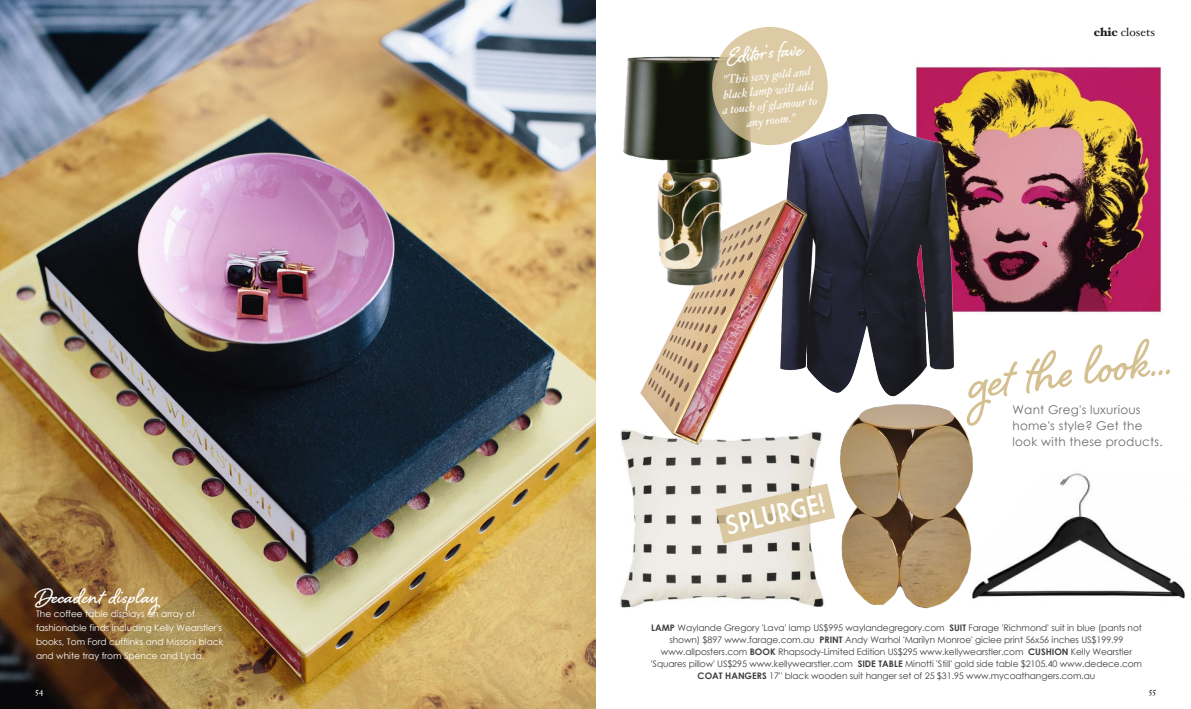
<style>
.page{position:relative;width:1191px;height:709px;background:#fff}
.page>*{position:absolute;margin:0;border:0;box-sizing:border-box;transform-origin:0 0}
.t1{font:700 66.7px "Shelby";color:#d5c091}
.t2{font:700 27.8px "Shelby";color:#fff}
.t3{font:700 27px "Shelby";letter-spacing:.02em;color:#fff}
.t4{font:27px "Market Deco";color:#fff}
.body_text_new{font:12px/16px "Century Gothic";letter-spacing:.02em;color:#6c6d70}
.t5{font:italic 12px/15px "Hoefler Text";color:#fff;text-align:center}
.t6{font:12px "Hoefler Text";color:#231f20}
.t7{font:9px/12px "Century Gothic";letter-spacing:-.01em;color:#3e3e3f;text-align:center}
.t8{font:9px/14px "Century Gothic";color:#fff}
.t9{font:9px "Hoefler Text";color:#fff}
.t10{font:9px "Hoefler Text";color:#231f20}
.s1{font-weight:900}
.s2{font-weight:700}
</style>
<div class="page">
<img style="left:0;top:0;width:595px;height:709px">
<img style="left:619px;top:431px;width:206px;height:177px">
<img style="left:916px;top:67px;width:246px;height:246px">
<img style="left:975px;top:473px;width:210px;height:126px">
<img style="left:777px;top:110px;width:201px;height:287px">
<img style="left:621px;top:174px;width:203px;height:304px">
<img style="left:621px;top:35px;width:147px;height:267px">
<img style="left:840px;top:404px;width:135px;height:205px">
<svg style="left:715px;top:483px;width:120px;height:60px;background:#dacfb7"></svg>
<svg style="left:712px;top:27px;width:115px;height:118px;background:#d4c39c"></svg>
<p class="t2" style="left:724px;top:37px;width:78px;rotate:-6deg">Editor's fave</p>
<p class="t5" style="left:718px;top:73px;width:97px;rotate:-6deg">"This sexy gold and black lamp will add a touch of glamour to any room."</p>
<p class="t4" style="left:723px;top:514px;width:102px;rotate:-13deg">SPLURGE!</p>
<p class="t6" style="left:1093px;top:25px;width:63px"><span class="s1">chic</span> closets</p>
<p class="t1" style="left:962px;top:336px;width:206px;rotate:-7deg">get the look...</p>
<p class="body_text_new" style="left:1012px;top:401px;width:152px">Want Greg's luxurious home's style? Get the look with these products.</p>
<p class="t3" style="left:36px;top:577px;width:124px">Decadent display</p>
<p class="t8" style="left:36px;top:606px;width:189px">The coffee table displays an array of fashionable finds including Kelly Wearstler's books, Tom Ford cufflinks and Missoni black and white tray from Spence and Lyda.</p>
<p class="t9" style="left:35px;top:685px;width:10px">54</p>
<p class="t10" style="left:1148px;top:685px;width:9px">55</p>
<p class="t7" style="left:651px;top:621px;width:492px"><span class="s2">LAMP</span> Waylande Gregory 'Lava' lamp US$995 waylandegregory.com <span class="s2">SUIT</span> Farage 'Richmond' suit in blue (pants not shown) $897 www.farage.com.au <span class="s2">PRINT</span> Andy Warhol 'Marilyn Monroe' giclee print 56x56 inches US$199.99 www.allposters.com <span class="s2">BOOK</span> Rhapsody-Limited Edition US$295 www.kellywearstler.com <span class="s2">CUSHION</span> Kelly Wearstler 'Squares pillow' US$295 www.kellywearstler.com <span class="s2">SIDE TABLE</span> Minotti 'Still' gold side table $2105.40 www.dedece.com <span class="s2">COAT HANGERS</span> 17'' black wooden suit hanger set of 25 $31.95 www.mycoathangers.com.au</p>
</div>
